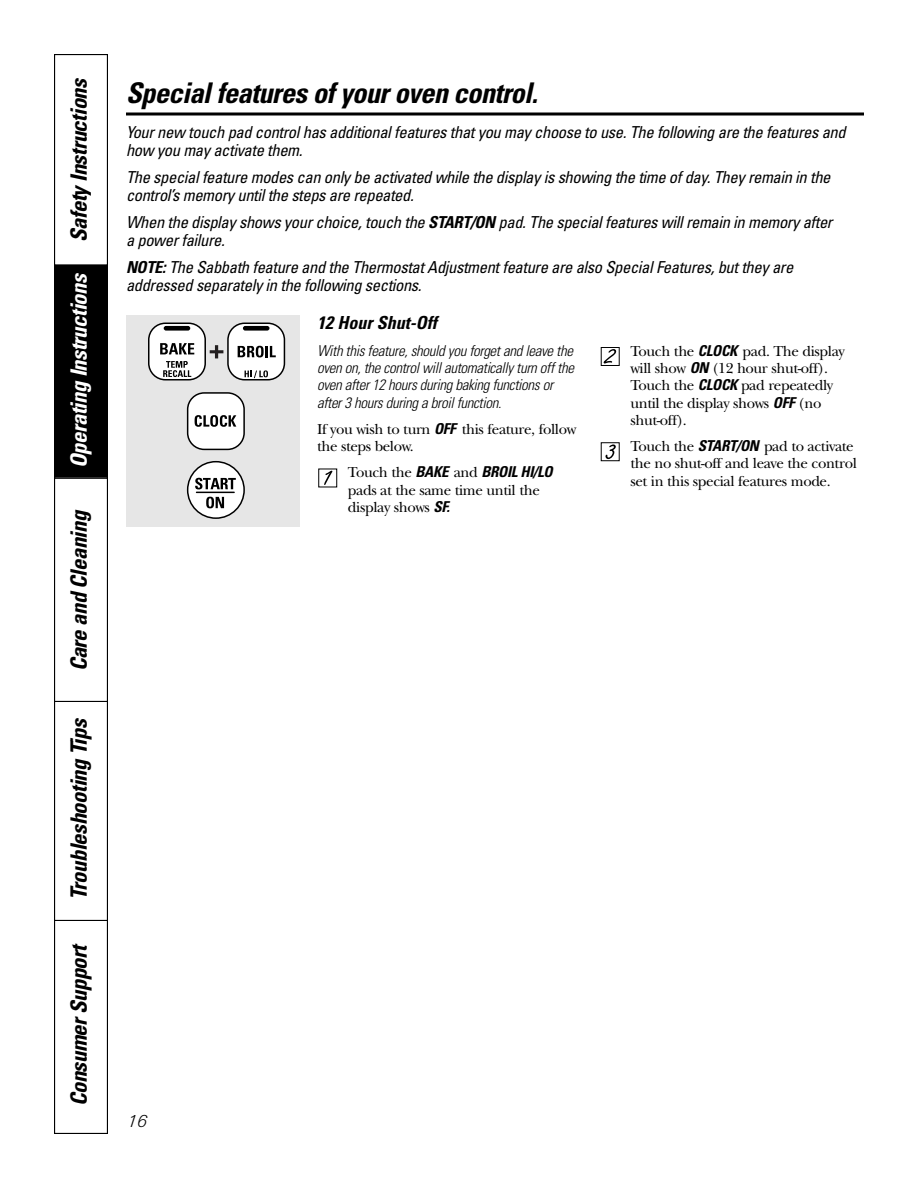
<style>
.page{position:relative;width:918px;height:1188px;background:#fff}
.page>*{position:absolute;margin:0;border:0;box-sizing:border-box;transform-origin:0 0}
.t1{font:italic 700 condensed 28.5px "Univers";color:#000}
.t2{font:italic 700 condensed 22.5px "Univers";letter-spacing:-.02em;color:#000}
.t3{font:italic 700 condensed 22.5px "Univers";letter-spacing:-.02em;color:#fff}
.t4{font:italic 700 condensed 18px "Univers";color:#000}
.t5{font:18px "U46";color:#000}
.t6{font:italic condensed 16.5px/18px "Univers";letter-spacing:-.02em;color:#000}
.t7{font:15px/17.2px "New Baskerville";letter-spacing:-.025em;color:#000}
.t8{font:italic 300 condensed 15px/17.2px "Univers";color:#000}
.t9{font:italic 700 condensed 15px "Univers";color:#000}
.s1{color:#000}
.s2{font-weight:700}
.s3{font-family:"Univers";font-weight:700;font-style:italic;font-stretch:condensed}
.s4{font-family:"New Baskerville";font-weight:400;font-style:normal;font-stretch:normal}
</style>
<div class="page">
<div style="left:54px;top:915px;width:54px;height:219px;border:1px solid #000"></div>
<div style="left:55px;top:698px;width:52px;height:222px;background:#fff"></div>
<div style="left:54px;top:697px;width:54px;height:224px;border:1px solid #000"></div>
<div style="left:55px;top:479px;width:52px;height:222px;background:#fff"></div>
<div style="left:54px;top:478px;width:54px;height:224px;border:1px solid #000"></div>
<div style="left:55px;top:264px;width:52px;height:213px;background:#000"></div>
<div style="left:54px;top:262px;width:54px;height:216px;border:1px solid #000"></div>
<div style="left:55px;top:55px;width:52px;height:209px;background:#fff"></div>
<div style="left:54px;top:54px;width:54px;height:212px;border:1px solid #000"></div>
<hr style="left:126px;top:113px;width:738px;height:3px;background:#000">
<svg style="left:601px;top:461px;width:19px;height:1px"></svg>
<div style="left:601px;top:442px;width:19px;height:19px;border:1px solid #000"></div>
<svg style="left:605px;top:444px;width:11px;height:15px"></svg>
<div style="left:601px;top:347px;width:19px;height:19px;border:1px solid #000"></div>
<svg style="left:604px;top:349px;width:12px;height:15px"></svg>
<svg style="left:319px;top:469px;width:19px;height:19px"></svg>
<div style="left:319px;top:469px;width:18px;height:18px;background:#fff"></div>
<svg style="left:324px;top:471px;width:8px;height:14px"></svg>
<div style="left:126px;top:315px;width:174px;height:211px;background:#e6e6e6"></div>
<svg style="left:210px;top:345px;width:13px;height:13px"></svg>
<svg style="left:187px;top:461px;width:58px;height:58px;background:#dadada"></svg>
<svg style="left:195px;top:478px;width:41px;height:11px"></svg>
<svg style="left:206px;top:497px;width:18px;height:11px"></svg>
<hr style="left:196px;top:492px;width:39px;height:1px;background:#000">
<div style="left:148px;top:323px;width:58px;height:57px;background:#fff;border:2px solid #000;border-radius:17px"></div>
<svg style="left:160px;top:343px;width:34px;height:11px"></svg>
<svg style="left:163px;top:361px;width:28px;height:16px"></svg>
<div style="left:164px;top:326px;width:26px;height:5px;background:#000;border-radius:2px"></div>
<div style="left:227px;top:323px;width:58px;height:57px;background:#fff;border:2px solid #000;border-radius:17px"></div>
<svg style="left:238px;top:346px;width:38px;height:11px"></svg>
<svg style="left:245px;top:370px;width:23px;height:8px"></svg>
<div style="left:243px;top:326px;width:26px;height:5px;background:#000;border-radius:2px"></div>
<div style="left:187px;top:392px;width:58px;height:58px;background:#fff;border:2px solid #000;border-radius:17px"></div>
<svg style="left:195px;top:415px;width:41px;height:12px"></svg>
<h2 class="t3" style="left:70px;top:468px;width:395px;rotate:-90deg">Operating Instructions <span class="s1">Safety Instructions</span></h2>
<h2 class="t2" style="left:70px;top:671px;width:166px;rotate:-90deg">Care and Cleaning</h2>
<h2 class="t2" style="left:70px;top:900px;width:187px;rotate:-90deg">Troubleshooting Tips</h2>
<h2 class="t2" style="left:70px;top:1106px;width:166px;rotate:-90deg">ConsumerSupport</h2>
<h1 class="t1" style="left:126px;top:82px;width:419px">Specialfeatures of youroven control.</h1>
<p class="t6" style="left:126px;top:125px;width:724px">Yournew touch pad controlhas additionalfeatures thatyou may choose to use.The following are the features and how you may activate them.</p>
<p class="t6" style="left:126px;top:170px;width:709px">The specialfeature modes can only be activated while the display is showing the time of day.They remain in the control’s memory untilthe steps are repeated.</p>
<p class="t6" style="left:126px;top:215px;width:711px">When the display shows yourchoice,touch the <span class="s2">START/ON</span> pad.The specialfeatures willremain in memory after a powerfailure.</p>
<p class="t6" style="left:126px;top:260px;width:672px"><span class="s2">NOTE:</span>The Sabbath feature and the ThermostatAdjustmentfeature are also SpecialFeatures,butthey are addressed separately in the following sections.</p>
<p class="t4" style="left:317px;top:316px;width:121px">12 HourShut-Off</p>
<p class="t8" style="left:317px;top:343px;width:262px">With thisfeature,should you forgetand leave the oven on,the controlwillautomaticallyturn offthe oven after12 hoursduring baking functionsor after3 hoursduring a broilfunction.</p>
<p class="t7" style="left:317px;top:422px;width:261px">If you wish to turn <span class="s3">OFF</span> this feature, follow the steps below.</p>
<p class="t9" style="left:348px;top:467px;width:209px"><span class="s4">Touch the</span> BAKE <span class="s4">and</span> BROIL HI/LO</p>
<p class="t7" style="left:348px;top:483px;width:193px">pads at the same time until the display shows <span class="s3">SF.</span></p>
<p class="t7" style="left:630px;top:344px;width:216px">Touch the <span class="s3">CLOCK</span> pad. The display will show <span class="s3">ON</span>(12 hour shut-off).<br>Touch the <span class="s3">CLOCK</span> pad repeatedly until the display shows <span class="s3">OFF</span> (no shut-off).</p>
<p class="t7" style="left:630px;top:439px;width:228px">Touch the <span class="s3">START/ON</span> pad to activate the no shut-off and leave the control set in this special features mode.</p>
<p class="t5" style="left:126px;top:1115px;width:23px">16</p>
</div>
